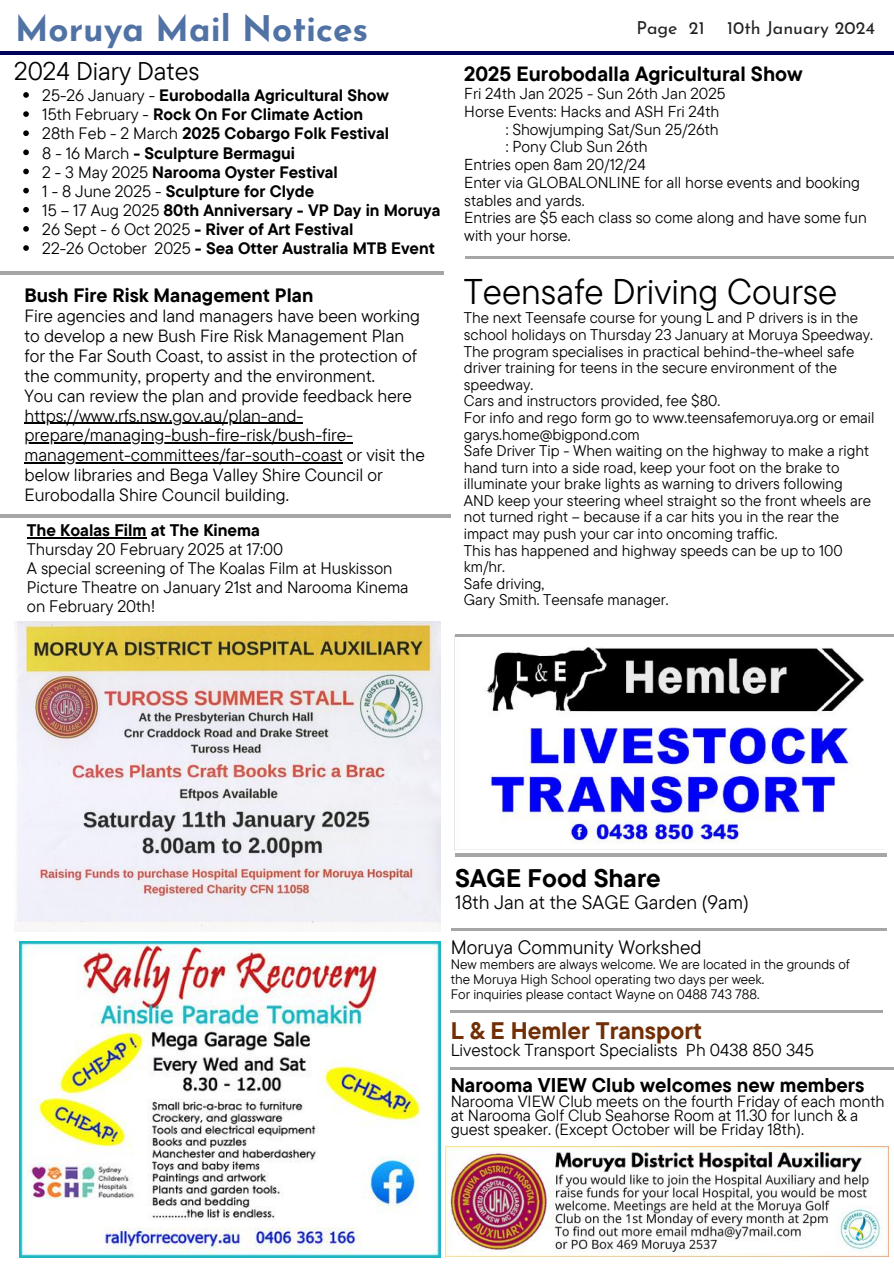
<style>
.page{position:relative;width:894px;height:1264px;background:#fff}
.page>*{position:absolute;margin:0;border:0;box-sizing:border-box;transform-origin:0 0}
.t1{font:35.55px "TT Commons Pro";color:#000}
.t2{font:700 35.25px "Josefin Sans";color:#5072a4}
.t3{font:25.5px "TT Commons Pro";color:#000}
.t4{font:700 25.35px "TT Commons Pro";color:#000}
.t5{font:700 23.85px "TT Commons Pro";color:#722e04}
.t6{font:700 20.55px "TT Commons Pro";color:#000}
.t7{font:700 19.8px "TT Commons Pro";color:#000}
.t8{font:19.35px "TT Commons Pro";color:#000}
.t9{font:700 19.35px "TT Commons Pro";color:#000}
.t10{font:17.85px "Josefin Sans";color:#222}
.t11{font:17.7px/19.8px "TT Commons Pro";color:#000}
.t12{font:17.25px "TT Commons Pro";color:#000}
.t13{font:16.65px/18.9px "TT Commons Pro";color:#000}
.t14{font:700 16.65px "TT Commons Pro";color:#000}
.t15{font:700 16.5px/19.2px "TT Commons Pro";color:#000}
.t16{font:16.2px/13.8px "TT Commons Pro";color:#000}
.t17{font:15.75px "TT Commons Pro";color:#000}
.t18{font:15.45px/16.6px "TT Commons Pro";color:#000}
.t19{font:13.65px/15.3px "TT Commons Pro";color:#000}
.s1{font-weight:400}
</style>
<div class="page">
<hr style="left:0;top:52px;width:893px;height:2px;background:#000259">
<hr style="left:465px;top:256px;width:428px;height:3px;background:#a6a6a6">
<img style="left:19px;top:941px;width:421px;height:316px">
<hr style="left:450px;top:928px;width:436px;height:2px;background:#a6a6a6">
<hr style="left:450px;top:1010px;width:432px;height:2px;background:#a6a6a6">
<hr style="left:455px;top:853px;width:431px;height:3px;background:#a6a6a6">
<hr style="left:450px;top:1067px;width:443px;height:2px;background:#a6a6a6">
<hr style="left:0;top:272px;width:443px;height:2px;background:#a6a6a6">
<img style="left:445px;top:1146px;width:442px;height:110px">
<hr style="left:0;top:515px;width:450px;height:2px;background:#a6a6a6">
<img style="left:14px;top:622px;width:427px;height:309px">
<img style="left:454px;top:635px;width:428px;height:214px">
<svg style="left:23px;top:92px;width:6px;height:6px"></svg>
<svg style="left:23px;top:111px;width:6px;height:6px"></svg>
<svg style="left:23px;top:130px;width:6px;height:6px"></svg>
<svg style="left:23px;top:149px;width:6px;height:6px"></svg>
<svg style="left:23px;top:169px;width:6px;height:5px"></svg>
<svg style="left:23px;top:188px;width:6px;height:5px"></svg>
<svg style="left:23px;top:207px;width:6px;height:5px"></svg>
<svg style="left:23px;top:226px;width:6px;height:6px"></svg>
<svg style="left:23px;top:245px;width:6px;height:6px"></svg>
<hr style="left:24px;top:423px;width:279px;height:1px;background:#000">
<hr style="left:24px;top:442px;width:329px;height:2px;background:#000">
<hr style="left:24px;top:462px;width:318px;height:2px;background:#000">
<hr style="left:27px;top:537px;width:119px;height:1px;background:#000">
<hr style="left:455px;top:634px;width:438px;height:2px;background:#a6a6a6">
<h2 class="t2" style="left:15px;top:14px;width:354px">Moruya Mail Notices</h2>
<p class="t10" style="left:636px;top:21px;width:70px">Page 21</p>
<p class="t10" style="left:727px;top:21px;width:149px">10th January 2024</p>
<h3 class="t3" style="left:14px;top:54px;width:187px">2024 Diary Dates</h3>
<p class="t15" style="left:42px;top:85px;width:399px"><span class="s1">25-26 January -</span> Eurobodalla Agricultural Show<br><span class="s1">15th February -</span> Rock On For Climate Action<br><span class="s1">28th Feb - 2 March</span> 2025 Cobargo Folk Festival<br><span class="s1">8 - 16 March</span> - Sculpture Bermagui<br><span class="s1">2 - 3 May 2025</span> Narooma Oyster Festival<br><span class="s1">1 - 8 June 2025 -</span> Sculpture for Clyde<br><span class="s1">15 – 17 Aug 2025</span> 80th Anniversary - VP Day in Moruya <span class="s1">26 Sept - 6 Oct 2025</span> - River of Art Festival<br><span class="s1">22-26 October 2025</span> - Sea Otter Australia MTB Event</p>
<h3 class="t6" style="left:464px;top:61px;width:340px">2025 Eurobodalla Agricultural Show</h3>
<p class="t17" style="left:464px;top:83px;width:262px">Fri 24th Jan 2025 - Sun 26th Jan 2025</p>
<p class="t17" style="left:464px;top:101px;width:256px">Horse Events: Hacks and ASH Fri 24th</p>
<p class="t17" style="left:505px;top:119px;width:214px">: Showjumping Sat/Sun 25/26th</p>
<p class="t17" style="left:505px;top:137px;width:143px">: Pony Club Sun 26th</p>
<p class="t17" style="left:464px;top:154px;width:183px">Entries open 8am 20/12/24</p>
<p class="t17" style="left:464px;top:172px;width:397px">Enter via GLOBALONLINE for all horse events and booking</p>
<p class="t17" style="left:464px;top:190px;width:122px">stables and yards.</p>
<p class="t17" style="left:464px;top:208px;width:404px">Entries are $5 each class so come along and have some fun</p>
<p class="t17" style="left:464px;top:225px;width:108px">with your horse.</p>
<p class="t9" style="left:24px;top:283px;width:290px">Bush Fire Risk Management Plan</p>
<p class="t11" style="left:24px;top:305px;width:401px">Fire agencies and land managers have been working to develop a new Bush Fire Risk Management Plan for the Far South Coast, to assist in the protection of the community, property and the environment.<br>You can review the plan and provide feedback here https://www.rfs.nsw.gov.au/plan-and&shy;prepare/managing-bush-fire-risk/bush-fire&shy;management-committees/far-south-coast or visit the below libraries and Bega Valley Shire Council or Eurobodalla Shire Council building.</p>
<p class="t14" style="left:27px;top:519px;width:234px">The Koalas Film at The Kinema</p>
<p class="t13" style="left:27px;top:539px;width:383px">Thursday 20 February 2025 at 17:00<br>A special screening of The Koalas Film at Huskisson Picture Theatre on January 21st and Narooma Kinema on February 20th!</p>
<h1 class="t1" style="left:463px;top:268px;width:375px">Teensafe Driving Course</h1>
<p class="t18" style="left:463px;top:309px;width:412px">The next Teensafe course for young L and P drivers is in the school holidays on Thursday 23 January at Moruya Speedway.<br>The program specialises in practical behind-the-wheel safe driver training for teens in the secure environment of the speedway.<br>Cars and instructors provided, fee $80.<br>For info and rego form go to www.teensafemoruya.org or email garys.home@bigpond.com<br>Safe Driver Tip - When waiting on the highway to make a right hand turn into a side road, keep your foot on the brake to illuminate your brake lights as warning to drivers following AND keep your steering wheel straight so the front wheels are not turned right – because if a car hits you in the rear the impact may push your car into oncoming traffic.<br>This has happened and highway speeds can be up to 100 km/hr.<br>Safe driving,<br>Gary Smith. Teensafe manager.</p>
<h3 class="t4" style="left:455px;top:862px;width:207px">SAGE Food Share</h3>
<p class="t8" style="left:455px;top:889px;width:295px">18th Jan at the SAGE Garden (9am)</p>
<p class="t8" style="left:450px;top:934px;width:252px">Moruya Community Workshed</p>
<p class="t19" style="left:450px;top:956px;width:400px">New members are always welcome. We are located in the grounds of the Moruya High School operating two days per week.<br>For inquiries please contact Wayne on 0488 743 788.</p>
<h3 class="t5" style="left:450px;top:1015px;width:253px">L &amp; E Hemler Transport</h3>
<p class="t12" style="left:450px;top:1038px;width:365px">Livestock Transport Specialists Ph 0438 850 345</p>
<p class="t7" style="left:450px;top:1072px;width:415px">Narooma VIEW Club welcomes new members</p>
<p class="t16" style="left:450px;top:1094px;width:435px">Narooma VIEW Club meets on the fourth Friday of each month at Narooma Golf Club Seahorse Room at 11.30 for lunch &amp; a guest speaker. (Except October will be Friday 18th).</p>
</div>
